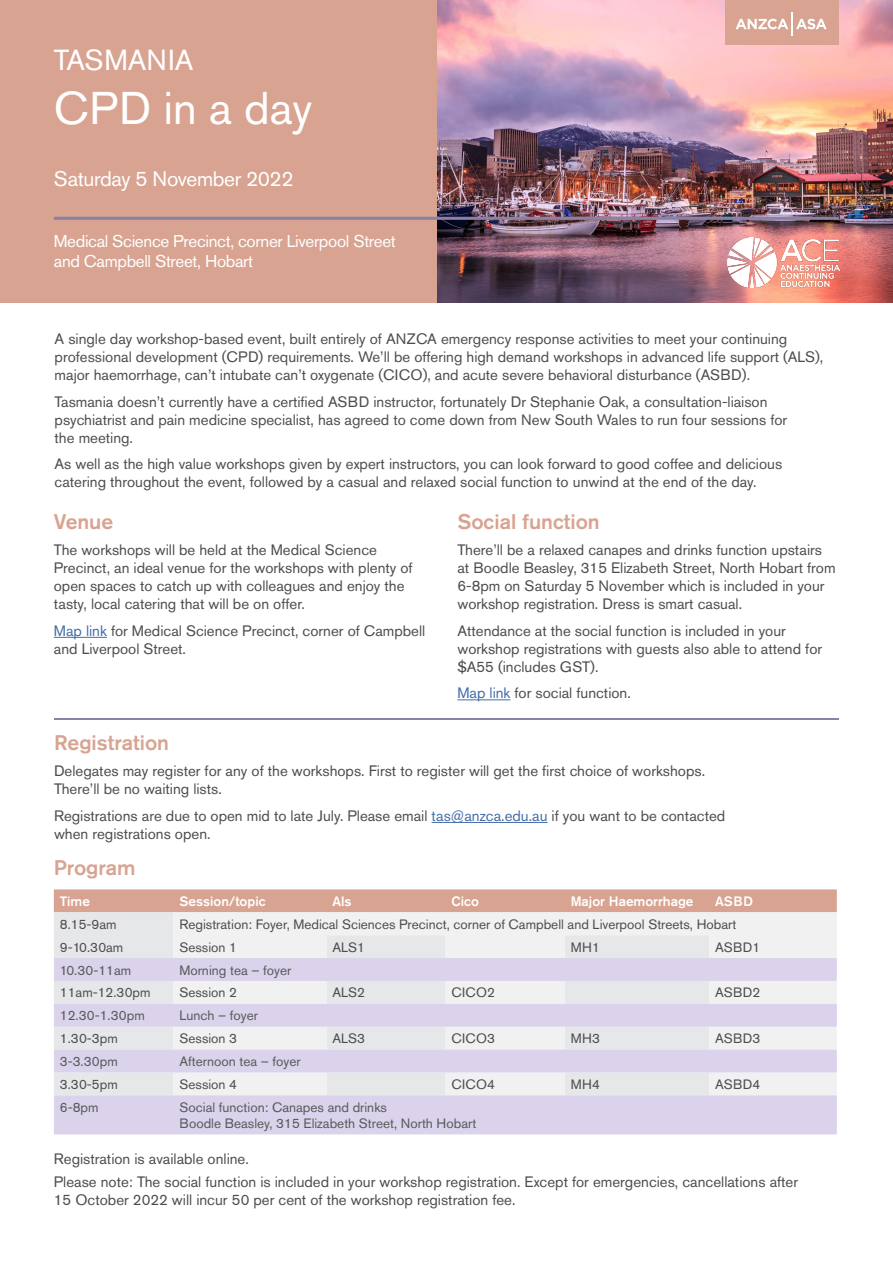
<style>
.page{position:relative;width:893px;height:1263px;background:#fff}
.page>*{position:absolute;margin:0;border:0;box-sizing:border-box;transform-origin:0 0}
.t1{font:45.45px "Akzidenz Grotesk Pro";color:#fff}
.t2{font:28.8px "Akzidenz Grotesk Pro";color:#fff}
.t3{font:500 21px "Akzidenz Grotesk Pro";color:#d8a391}
.t4{font:21px "Akzidenz Grotesk Pro";letter-spacing:-.02em;color:#fff}
.t5{font:16.95px/20.4px "Akzidenz Grotesk Pro";letter-spacing:-.02em;color:#fff}
.t6{font:15px/18px "Akzidenz Grotesk Pro";color:#4d4d4f}
.t7{font:13.5px "Akzidenz Grotesk Pro";color:#4d4d4f}
.t8{font:13.5px/16.2px "Akzidenz Grotesk Pro";color:#58595b}
.t9{font:500 13.5px "Akzidenz Grotesk Pro";color:#fff}
.s1{color:#456da9}
</style>
<div class="page">
<hr style="left:54px;top:718px;width:785px;height:2px;background:#8b81a4">
<hr style="left:54px;top:637px;width:53px;height:1px;background:#456da9">
<hr style="left:432px;top:822px;width:115px;height:1px;background:#456da9">
<hr style="left:457px;top:699px;width:53px;height:1px;background:#456da9">
<img style="left:436px;top:0;width:457px;height:303px">
<div style="left:0;top:0;width:436px;height:303px;background:#d8a391"></div>
<hr style="left:54px;top:217px;width:785px;height:3px;background:#8b81a4">
<div style="left:726px;top:0;width:113px;height:45px;background:#d8a391"></div>
<svg style="left:736px;top:12px;width:91px;height:24px"></svg>
<img style="left:727px;top:238px;width:112px;height:49px">
<div style="left:54px;top:889px;width:783px;height:23px;background:#d8a391"></div>
<div style="left:54px;top:912px;width:119px;height:92px;background:#e6e7e8"></div>
<svg style="left:173px;top:912px;width:664px;height:92px;fill:#f1f1f2"></svg>
<div style="left:54px;top:958px;width:783px;height:23px;background:#dad3eb"></div>
<svg style="left:54px;top:1004px;width:783px;height:130px;fill:#dad3eb"></svg>
<h2 class="t2" style="left:54px;top:41px;width:141px">TASMANIA</h2>
<h1 class="t1" style="left:54px;top:79px;width:260px">CPD in a day</h1>
<h3 class="t4" style="left:54px;top:165px;width:241px">Saturday 5 November 2022</h3>
<p class="t5" style="left:54px;top:231px;width:344px">Medical Science Precinct, corner Liverpool Street and Campbell Street, Hobart</p>
<p class="t6" style="left:55px;top:330px;width:770px">A single day workshop-based event, built entirely of ANZCA emergency response activities to meet your continuing professional development (CPD) requirements. We’ll be offering high demand workshops in advanced life support (ALS), major haemorrhage, can’t intubate can’t oxygenate (CICO), and acute severe behavioral disturbance (ASBD).</p>
<p class="t6" style="left:55px;top:392px;width:734px">Tasmania doesn’t currently have a certified ASBD instructor, fortunately Dr Stephanie Oak, a consultation-liaison psychiatrist and pain medicine specialist, has agreed to come down from New South Wales to run four sessions for the meeting.</p>
<p class="t6" style="left:55px;top:455px;width:729px">As well as the high value workshops given by expert instructors, you can look forward to good coffee and delicious catering throughout the event, followed by a casual and relaxed social function to unwind at the end of the day.</p>
<h3 class="t3" style="left:54px;top:508px;width:61px">Venue</h3>
<p class="t6" style="left:54px;top:541px;width:360px">The workshops will be held at the Medical Science Precinct, an ideal venue for the workshops with plenty of open spaces to catch up with colleagues and enjoy the tasty, local catering that will be on offer.</p>
<p class="t6" style="left:54px;top:621px;width:373px"><span class="s1">Map link</span> for Medical Science Precinct, corner of Campbell and Liverpool Street.</p>
<h3 class="t3" style="left:457px;top:508px;width:144px">Social function</h3>
<p class="t6" style="left:457px;top:541px;width:380px">There’ll be a relaxed canapes and drinks function upstairs at Boodle Beasley, 315 Elizabeth Street, North Hobart from 6-8pm on Saturday 5 November which is included in your workshop registration. Dress is smart casual.</p>
<p class="t6" style="left:457px;top:621px;width:366px">Attendance at the social function is included in your workshop registrations with guests also able to attend for $A55 (includes GST).</p>
<p class="t6" style="left:457px;top:684px;width:175px"><span class="s1">Map link</span> for social function.</p>
<h3 class="t3" style="left:54px;top:729px;width:117px">Registration</h3>
<p class="t6" style="left:54px;top:762px;width:653px">Delegates may register for any of the workshops. First to register will get the first choice of workshops.<br>There’ll be no waiting lists.</p>
<p class="t6" style="left:54px;top:807px;width:673px">Registrations are due to open mid to late July. Please email <span class="s1">tas@anzca.edu.au</span> if you want to be contacted when registrations open.</p>
<h3 class="t3" style="left:54px;top:854px;width:83px">Program</h3>
<p class="t9" style="left:60px;top:892px;width:32px">Time</p>
<p class="t9" style="left:179px;top:892px;width:88px">Session/topic</p>
<p class="t9" style="left:333px;top:892px;width:21px">Als</p>
<p class="t9" style="left:452px;top:892px;width:29px">Cico</p>
<p class="t9" style="left:571px;top:892px;width:124px">Major Haemorrhage</p>
<p class="t9" style="left:715px;top:892px;width:39px">ASBD</p>
<p class="t7" style="left:60px;top:915px;width:58px">8.15-9am</p>
<p class="t7" style="left:179px;top:915px;width:558px">Registration: Foyer, Medical Sciences Precinct, corner of Campbell and Liverpool Streets, Hobart</p>
<p class="t7" style="left:60px;top:938px;width:65px">9-10.30am</p>
<p class="t7" style="left:179px;top:938px;width:59px">Session 1</p>
<p class="t7" style="left:333px;top:938px;width:34px">ALS1</p>
<p class="t7" style="left:571px;top:938px;width:31px">MH1</p>
<p class="t7" style="left:715px;top:938px;width:47px">ASBD1</p>
<p class="t8" style="left:60px;top:962px;width:73px">10.30-11am</p>
<p class="t8" style="left:179px;top:962px;width:113px">Morning tea – foyer</p>
<p class="t7" style="left:60px;top:984px;width:92px">11am-12.30pm</p>
<p class="t7" style="left:179px;top:984px;width:59px">Session 2</p>
<p class="t7" style="left:333px;top:984px;width:34px">ALS2</p>
<p class="t7" style="left:452px;top:984px;width:45px">CICO2</p>
<p class="t7" style="left:715px;top:984px;width:47px">ASBD2</p>
<p class="t8" style="left:60px;top:1007px;width:86px">12.30-1.30pm</p>
<p class="t8" style="left:179px;top:1007px;width:80px">Lunch – foyer</p>
<p class="t7" style="left:60px;top:1030px;width:59px">1.30-3pm</p>
<p class="t7" style="left:179px;top:1030px;width:59px">Session 3</p>
<p class="t7" style="left:333px;top:1030px;width:34px">ALS3</p>
<p class="t7" style="left:452px;top:1030px;width:45px">CICO3</p>
<p class="t7" style="left:571px;top:1030px;width:31px">MH3</p>
<p class="t7" style="left:715px;top:1030px;width:47px">ASBD3</p>
<p class="t8" style="left:60px;top:1053px;width:59px">3-3.30pm</p>
<p class="t8" style="left:179px;top:1053px;width:123px">Afternoon tea – foyer</p>
<p class="t7" style="left:60px;top:1075px;width:59px">3.30-5pm</p>
<p class="t7" style="left:179px;top:1075px;width:59px">Session 4</p>
<p class="t7" style="left:452px;top:1075px;width:45px">CICO4</p>
<p class="t7" style="left:571px;top:1075px;width:31px">MH4</p>
<p class="t7" style="left:715px;top:1075px;width:47px">ASBD4</p>
<p class="t8" style="left:60px;top:1099px;width:40px">6-8pm</p>
<p class="t8" style="left:179px;top:1099px;width:298px">Social function: Canapes and drinks<br>Boodle Beasley, 315 Elizabeth Street, North Hobart</p>
<p class="t6" style="left:54px;top:1148px;width:746px;line-height:22.2px">Registration is available online.<br>Please note: The social function is included in your workshop registration. Except for emergencies, cancellations after</p>
<p class="t6" style="left:54px;top:1190px;width:463px">15 October 2022 will incur 50 per cent of the workshop registration fee.</p>
</div>
